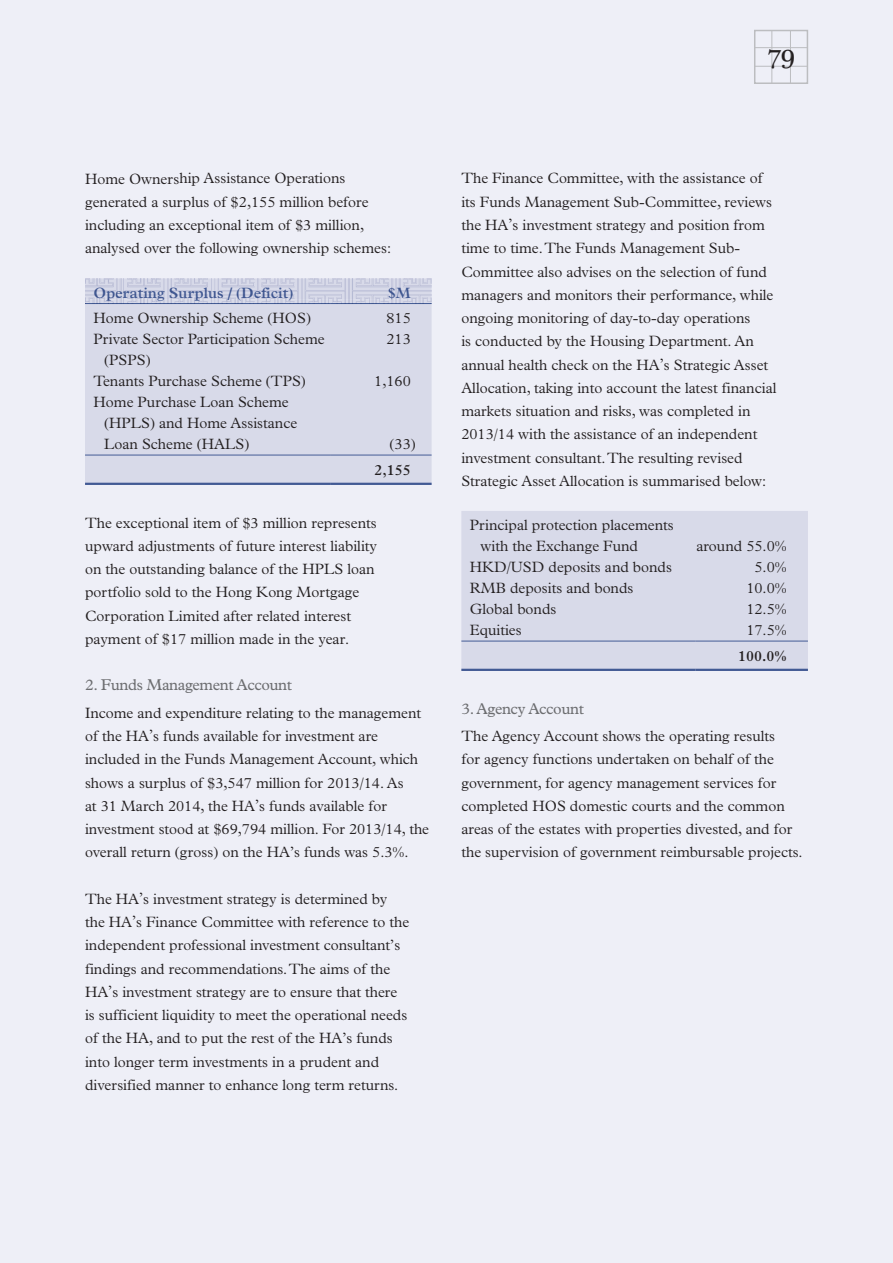
<style>
.page{position:relative;width:893px;height:1263px;background:#eeeff7}
.page>*{position:absolute;margin:0;border:0;box-sizing:border-box;transform-origin:0 0}
.t1{font:28.5px "Plantagenet Cherokee";color:#231f20}
.Heading_3{font:15.75px "Plantin Std";letter-spacing:-.025em;color:#6c6d70}
.Body_Text{font:300 15px/23.2px "Plantin Std";color:#231f20}
.Body_Text__table{font:300 15px/21px "Plantin Std";color:#231f20}
.Body_Text__table-2{font:600 15px "Plantin Std";color:#425a94}
.Body_Text__table-3{font:600 15px "Plantin Std";color:#231f20}
.Body_Text__table-4{font:15px "Times";color:#231f20}
.s1{font-family:"Times";font-weight:700}
.s2{font-family:"Times";font-weight:400}
.s3{font-family:"Plantin Std";font-weight:300}
</style>
<div class="page">
<div style="left:461px;top:511px;width:347px;height:158px;background:#d8dae9"></div>
<svg style="left:461px;top:637px;width:347px;height:4px"></svg>
<hr style="left:461px;top:641px;width:234px;height:1px;background:#425a94">
<hr style="left:695px;top:641px;width:113px;height:1px;background:#425a94">
<hr style="left:461px;top:669px;width:234px;height:2px;background:#425a94">
<hr style="left:695px;top:669px;width:113px;height:2px;background:#425a94">
<div style="left:85px;top:456px;width:347px;height:27px;background:#d8dae9"></div>
<div style="left:85px;top:304px;width:347px;height:151px;background:#d8dae9"></div>
<hr style="left:85px;top:303px;width:245px;height:1px;background:#425a94">
<hr style="left:330px;top:303px;width:102px;height:1px;background:#425a94">
<hr style="left:85px;top:455px;width:245px;height:1px;background:#425a94">
<hr style="left:330px;top:455px;width:102px;height:1px;background:#425a94">
<hr style="left:85px;top:483px;width:245px;height:2px;background:#425a94">
<hr style="left:330px;top:483px;width:102px;height:2px;background:#425a94">
<img style="left:85px;top:278px;width:347px;height:25px">
<div style="left:754px;top:30px;width:54px;height:54px;border:2px solid #bcbdc0"></div>
<hr style="left:772px;top:30px;width:1px;height:53px;background:#bcbdc0">
<hr style="left:790px;top:30px;width:1px;height:53px;background:#bcbdc0">
<hr style="left:754px;top:47px;width:54px;height:1px;background:#bcbdc0">
<hr style="left:754px;top:66px;width:54px;height:1px;background:#bcbdc0">
<h1 class="t1" style="left:767px;top:37px;width:29px">79</h1>
<p class="Body_Text" style="left:85px;top:167px;width:308px">Home Ownership Assistance Operations generated a surplus of $2,155 million before including an exceptional item of $3 million, analysed over the following ownership schemes:</p>
<p class="Body_Text__table-2" style="left:94px;top:284px;width:201px">Operating Surplus / <span class="s1">(</span>Deficit<span class="s1">)</span></p>
<p class="Body_Text__table-2" style="left:388px;top:284px;width:24px">$M</p>
<p class="Body_Text__table" style="left:94px;top:308px;width:219px">Home Ownership Scheme <span class="s2">(</span>HOS<span class="s2">)</span></p>
<p class="Body_Text__table" style="left:386px;top:308px;width:26px">815</p>
<p class="Body_Text__table" style="left:104px;top:329px;width:222px;text-indent:-11px">Private Sector Participation Scheme <span class="s2">(</span>PSPS<span class="s2">)</span></p>
<p class="Body_Text__table" style="left:386px;top:329px;width:26px">213</p>
<p class="Body_Text__table" style="left:94px;top:371px;width:214px">Tenants Purchase Scheme <span class="s2">(</span>TPS<span class="s2">)</span></p>
<p class="Body_Text__table" style="left:374px;top:371px;width:38px">1,160</p>
<p class="Body_Text__table" style="left:104px;top:392px;width:195px;text-indent:-11px">Home Purchase Loan Scheme <span class="s2">(</span>HPLS<span class="s2">)</span> and Home Assistance<br>Loan Scheme <span class="s2">(</span>HALS<span class="s2">)</span></p>
<p class="Body_Text__table-4" style="left:390px;top:430px;width:28px">(<span class="s3">33</span>)</p>
<p class="Body_Text__table-3" style="left:375px;top:461px;width:38px">2,155</p>
<p class="Body_Text" style="left:85px;top:511px;width:294px">The exceptional item of $3 million represents upward adjustments of future interest liability on the outstanding balance of the HPLS loan portfolio sold to the Hong Kong Mortgage Corporation Limited after related interest payment of $17 million made in the year.</p>
<p class="Heading_3" style="left:85px;top:676px;width:209px">2. Funds Management Account</p>
<p class="Body_Text" style="left:85px;top:701px;width:346px">Income and expenditure relating to the management of the HA’s funds available for investment are included in the Funds Management Account, which shows a surplus of $3,547 million for 2013/14. As<br>at 31 March 2014, the HA’s funds available for investment stood at $69,794 million. For 2013/14, the overall return <span class="s2">(</span>gross<span class="s2">)</span> on the HA’s funds was 5.3%.</p>
<p class="Body_Text" style="left:85px;top:887px;width:326px">The HA’s investment strategy is determined by the HA’s Finance Committee with reference to the independent professional investment consultant’s findings and recommendations. The aims of the HA’s investment strategy are to ensure that there is sufficient liquidity to meet the operational needs of the HA, and to put the rest of the HA’s funds into longer term investments in a prudent and diversified manner to enhance long term returns.</p>
<p class="Body_Text" style="left:461px;top:167px;width:317px">The Finance Committee, with the assistance of its Funds Management Sub-Committee, reviews the HA’s investment strategy and position from time to time. The Funds Management Sub-Committee also advises on the selection of fund managers and monitors their performance, while ongoing monitoring of day-to-day operations<br>is conducted by the Housing Department. An annual health check on the HA’s Strategic Asset Allocation, taking into account the latest financial markets situation and risks, was completed in 2013/14 with the assistance of an independent investment consultant. The resulting revised Strategic Asset Allocation is summarised below:</p>
<p class="Body_Text__table" style="left:480px;top:515px;width:195px;text-indent:-11px">Principal protection placements with the Exchange Fund</p>
<p class="Body_Text__table" style="left:696px;top:536px;width:92px">around 55.0%</p>
<p class="Body_Text__table" style="left:470px;top:557px;width:204px">HKD/USD deposits and bonds</p>
<p class="Body_Text__table" style="left:754px;top:557px;width:34px">5.0%</p>
<p class="Body_Text__table" style="left:470px;top:578px;width:165px">RMB deposits and bonds</p>
<p class="Body_Text__table" style="left:746px;top:578px;width:42px">10.0%</p>
<p class="Body_Text__table" style="left:470px;top:599px;width:88px">Global bonds</p>
<p class="Body_Text__table" style="left:746px;top:599px;width:42px">12.5%</p>
<p class="Body_Text__table" style="left:470px;top:620px;width:53px">Equities</p>
<p class="Body_Text__table" style="left:746px;top:620px;width:42px">17.5%</p>
<p class="Body_Text__table-3" style="left:738px;top:647px;width:50px">100.0%</p>
<p class="Heading_3" style="left:461px;top:699px;width:124px">3. Agency Account</p>
<p class="Body_Text" style="left:461px;top:725px;width:343px">The Agency Account shows the operating results<br>for agency functions undertaken on behalf of the government, for agency management services for completed HOS domestic courts and the common areas of the estates with properties divested, and for the supervision of government reimbursable projects.</p>
</div>
